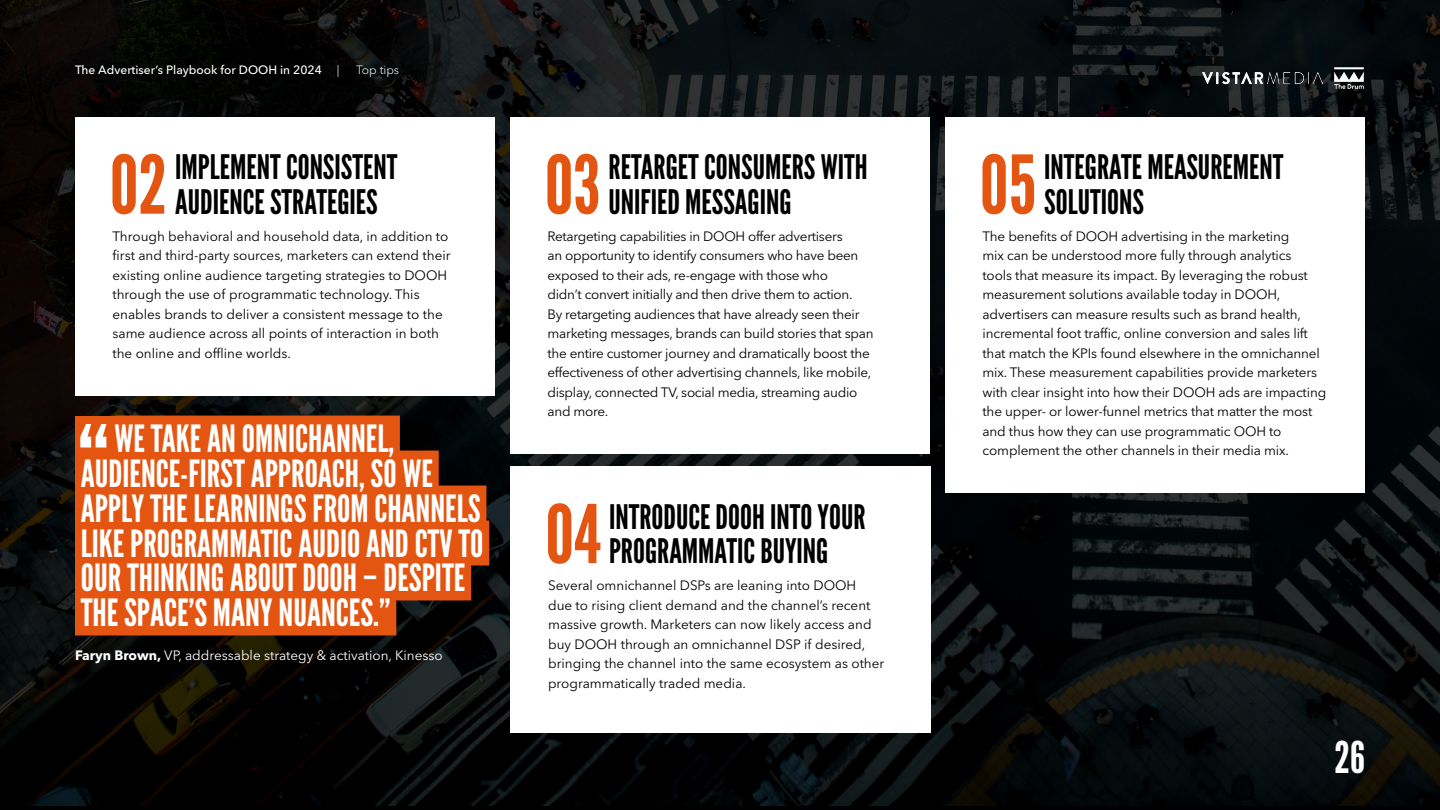
<style>
.page{position:relative;width:1440px;height:810px;background:#fff}
.page>*{position:absolute;margin:0;border:0;box-sizing:border-box;transform-origin:0 0}
.t1{font:80.7px "League Gothic";color:#e35510}
.t2{font:43.65px "League Gothic";color:#fff}
.t3{font:37.5px/35px "League Gothic";color:#fff}
.t4{font:33.75px/34.5px "League Gothic";color:#000}
.t5{font:13.5px/19.5px "Avenir Next LT Pro";letter-spacing:-.01em;color:#000}
.t6{font:13.5px "Avenir Next LT Pro";color:#fff}
.t7{font:500 12px "Avenir Next LT Pro";color:#fff}
.t8{font:300 12px "Avenir Next LT Pro";color:#fff}
.s1{font-weight:700}
</style>
<div class="page">
<img style="left:0;top:0;width:1440px;height:806px">
<div style="left:75px;top:117px;width:420px;height:278px;background:#fff"></div>
<div style="left:510px;top:117px;width:420px;height:337px;background:#fff"></div>
<div style="left:945px;top:117px;width:420px;height:376px;background:#fff"></div>
<div style="left:511px;top:466px;width:420px;height:267px;background:#fff"></div>
<img style="left:1332px;top:65px;width:33px;height:25px">
<img style="left:1203px;top:70px;width:120px;height:15px">
<div style="left:115px;top:416px;width:285px;height:45px;background:#e35510"></div>
<div style="left:75px;top:451px;width:364px;height:45px;background:#e35510"></div>
<div style="left:75px;top:486px;width:411px;height:45px;background:#e35510"></div>
<div style="left:75px;top:521px;width:414px;height:45px;background:#e35510"></div>
<div style="left:75px;top:556px;width:396px;height:44px;background:#e35510"></div>
<div style="left:75px;top:590px;width:321px;height:45px;background:#e35510"></div>
<div style="left:75px;top:416px;width:40px;height:35px;background:#e35510"></div>
<svg style="left:80px;top:424px;width:26px;height:24px"></svg>
<p class="t7" style="left:75px;top:63px;width:248px">The Advertiser’s Playbook for DOOH in 2024</p>
<p class="t8" style="left:337px;top:63px;width:4px">|</p>
<p class="t8" style="left:356px;top:63px;width:44px">Top tips</p>
<h1 class="t1" style="left:110px;top:137px;width:59px">02</h1>
<h3 class="t4" style="left:175px;top:150px;width:224px">IMPLEMENT CONSISTENT<br>AUDIENCE STRATEGIES</h3>
<p class="t5" style="left:112px;top:226px;width:340px">Through behavioral and household data, in addition to first and third-party sources, marketers can extend their existing online audience targeting strategies to DOOH through the use of programmatic technology. This enables brands to deliver a consistent message to the same audience across all points of interaction in both the online and offline worlds.</p>
<h3 class="t3" style="left:81px;top:421px;width:404px;text-indent:34px">WE TAKE AN OMNICHANNEL,<br>AUDIENCE-FIRST APPROACH, SO WE<br>APPLY THE LEARNINGS FROM CHANNELS<br>LIKE PROGRAMMATIC AUDIO AND CTV TO<br>OUR THINKING ABOUT DOOH – DESPITE<br>THE SPACE’S MANY NUANCES.”</h3>
<p class="t6" style="left:75px;top:647px;width:369px"><span class="s1">Faryn Brown,</span> VP, addressable strategy &amp; activation, Kinesso</p>
<h1 class="t1" style="left:545px;top:137px;width:57px">03</h1>
<h3 class="t4" style="left:608px;top:150px;width:261px">RETARGET CONSUMERS WITH<br>UNIFIED MESSAGING</h3>
<p class="t5" style="left:548px;top:226px;width:328px">Retargeting capabilities in DOOH offer advertisers<br>an opportunity to identify consumers who have been exposed to their ads, re-engage with those who<br>didn’t convert initially and then drive them to action.<br>By retargeting audiences that have already seen their marketing messages, brands can build stories that span the entire customer journey and dramatically boost the effectiveness of other advertising channels, like mobile, display, connected TV, social media, streaming audio and more.</p>
<h1 class="t1" style="left:545px;top:486px;width:57px">04</h1>
<h3 class="t4" style="left:609px;top:500px;width:258px">INTRODUCE DOOH INTO YOUR<br>PROGRAMMATIC BUYING</h3>
<p class="t5" style="left:548px;top:576px;width:338px">Several omnichannel DSPs are leaning into DOOH<br>due to rising client demand and the channel’s recent massive growth. Marketers can now likely access and buy DOOH through an omnichannel DSP if desired, bringing the channel into the same ecosystem as other programmatically traded media.</p>
<h1 class="t1" style="left:980px;top:137px;width:58px">05</h1>
<h3 class="t4" style="left:1044px;top:150px;width:241px">INTEGRATE MEASUREMENT<br>SOLUTIONS</h3>
<p class="t5" style="left:982px;top:226px;width:345px">The benefits of DOOH advertising in the marketing<br>mix can be understood more fully through analytics<br>tools that measure its impact. By leveraging the robust measurement solutions available today in DOOH, advertisers can measure results such as brand health, incremental foot traffic, online conversion and sales lift that match the KPIs found elsewhere in the omnichannel mix. These measurement capabilities provide marketers with clear insight into how their DOOH ads are impacting the upper- or lower-funnel metrics that matter the most and thus how they can use programmatic OOH to complement the other channels in their media mix.</p>
<h2 class="t2" style="left:1334px;top:731px;width:32px">26</h2>
</div>
